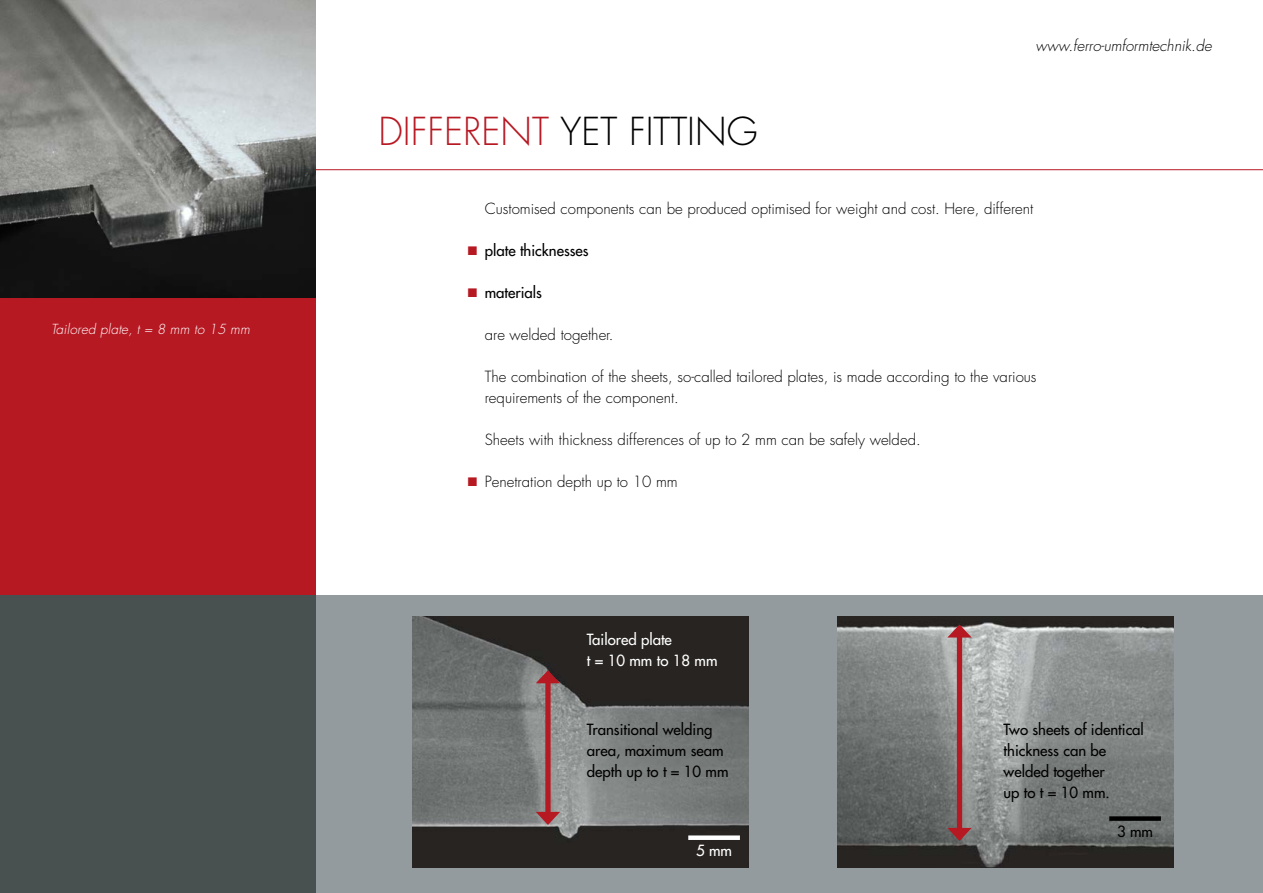
<style>
.page{position:relative;width:1263px;height:893px;background:#fff}
.page>*{position:absolute;margin:0;border:0;box-sizing:border-box;transform-origin:0 0}
.t1{font:300 37.5px "Futura";color:#000}
.t2{font:300 15px/21px "Futura";color:#000}
.t3{font:15px/21px "Futura";color:#000}
.t4{font:15px/21px "Futura";color:#fff}
.t5{font:italic 300 15px "Futura";color:#000}
.t6{font:italic 300 13.5px "Futura";letter-spacing:.01em;color:#fff}
.s1{color:#b71923}
</style>
<div class="page">
<div style="left:316px;top:595px;width:947px;height:298px;background:#949b9f"></div>
<div style="left:0;top:595px;width:316px;height:298px;background:#485150"></div>
<hr style="left:0;top:169px;width:1263px;height:1px;background:#b71923">
<img style="left:412px;top:617px;width:336px;height:250px">
<img style="left:838px;top:617px;width:336px;height:250px">
<div style="left:545px;top:679px;width:6px;height:138px;background:#b71923"></div>
<svg style="left:536px;top:670px;width:24px;height:13px"></svg>
<svg style="left:536px;top:812px;width:24px;height:13px"></svg>
<div style="left:957px;top:633px;width:5px;height:200px;background:#b71923"></div>
<svg style="left:947px;top:624px;width:25px;height:13px"></svg>
<svg style="left:947px;top:828px;width:25px;height:13px"></svg>
<div style="left:688px;top:835px;width:52px;height:5px;background:#fff"></div>
<div style="left:1109px;top:816px;width:52px;height:5px;background:#000"></div>
<div style="left:0;top:298px;width:316px;height:297px;background:#b71923"></div>
<img style="left:0;top:0;width:316px;height:298px">
<hr style="left:1262px;top:595px;width:1px;height:298px;background:#b71923">
<p class="t6" style="left:51px;top:320px;width:200px">Tailored plate, t = 8 mm to 15 mm</p>
<h1 class="t1" style="left:378px;top:107px;width:381px"><span class="s1">DIFFERENT</span> YET FITTING</h1>
<p class="t5" style="left:1035px;top:36px;width:178px">www.ferro-umformtechnik.de</p>
<p class="t2" style="left:485px;top:198px;width:550px">Customised components can be produced optimised for weight and cost. Here, different</p>
<p class="t3" style="left:468px;top:239px;width:122px"><span class="s1">■</span> plate thicknesses</p>
<p class="t3" style="left:468px;top:281px;width:76px"><span class="s1">■</span> materials</p>
<p class="t2" style="left:485px;top:324px;width:130px">are welded together.</p>
<p class="t2" style="left:485px;top:366px;width:553px">The combination of the sheets, so-called tailored plates, is made according to the various requirements of the component.</p>
<p class="t2" style="left:485px;top:429px;width:437px">Sheets with thickness differences of up to 2 mm can be safely welded.</p>
<p class="t2" style="left:468px;top:471px;width:211px"><span class="s1">■</span> Penetration depth up to 10 mm</p>
<p class="t4" style="left:587px;top:629px;width:132px">Tailored plate<br>t = 10 mm to 18 mm</p>
<p class="t3" style="left:587px;top:719px;width:143px">Transitional welding area, maximum seam depth up to t = 10 mm</p>
<p class="t3" style="left:1003px;top:719px;width:142px">Two sheets of identical thickness can be welded together<br>up to t = 10 mm.</p>
<p class="t4" style="left:696px;top:840px;width:38px">5 mm</p>
<p class="t3" style="left:1117px;top:821px;width:38px">3 mm</p>
</div>
